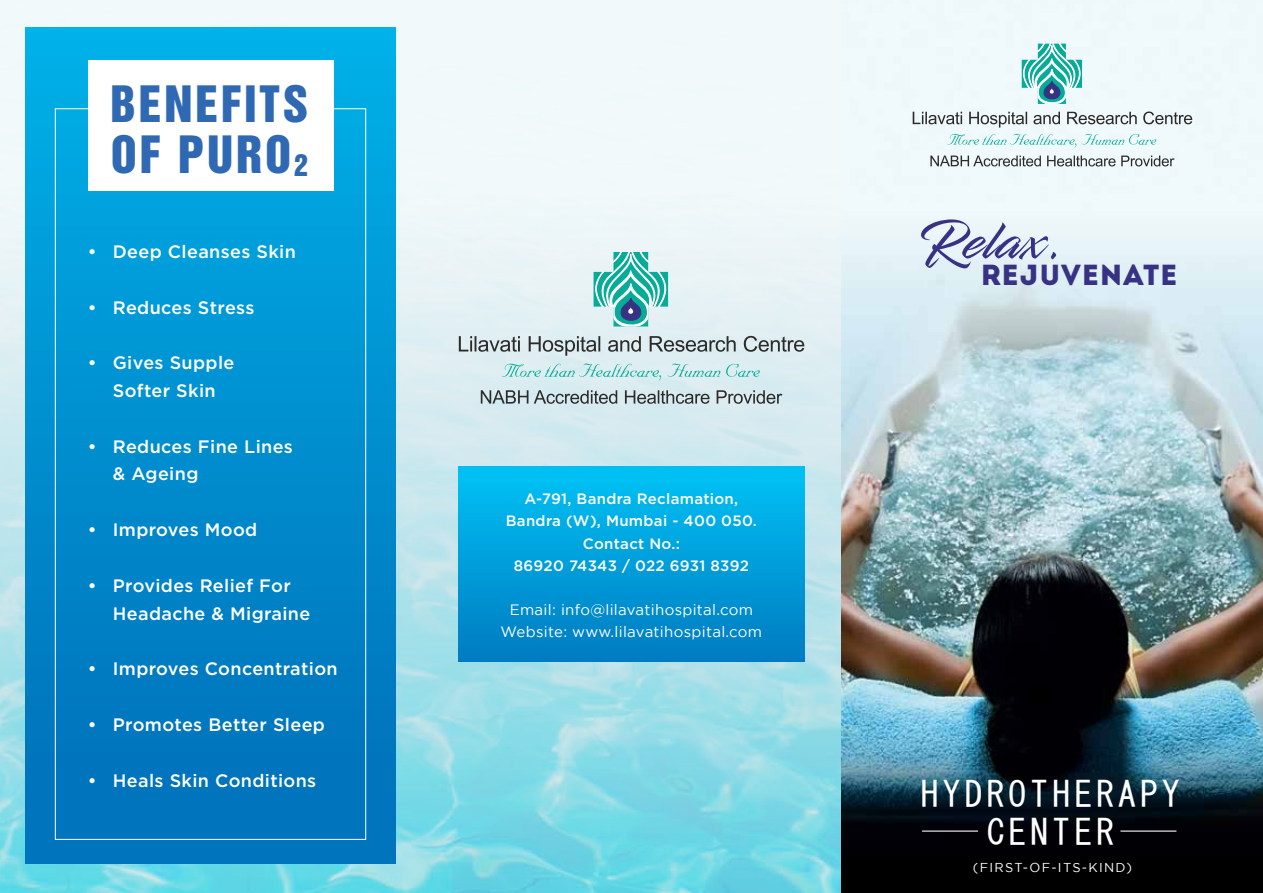
<style>
.page{position:relative;width:1263px;height:893px;background:#fff}
.page>*{position:absolute;margin:0;border:0;box-sizing:border-box;transform-origin:0 0}
.t1{font:53.25px "Infinite Stroke";letter-spacing:.02em;color:#383285}
.t2{font:47.1px "Helvetica Inserat LT Std";letter-spacing:.06em;color:#3069b3}
.t3{font:45.9px "Helvetica Inserat LT Std";letter-spacing:.06em;color:#3069b3}
.t4{font:35.4px/38.2px "MS Gothic";letter-spacing:.12em;color:#fff;text-align:center}
.t5{font:28.95px "Intro";letter-spacing:.02em;color:#383285}
.t6{font:500 18px/27.6px "Gotham";letter-spacing:.02em;color:#fff}
.t7{font:500 15px/22.2px "Gotham";letter-spacing:.02em;color:#fff;text-align:center}
.t8{font:15px/22.2px "Gotham";letter-spacing:.02em;color:#fff;text-align:center}
.t9{font:12.9px "Gotham";letter-spacing:.1em;color:#fff}
.s1{font-size:27.45px}
</style>
<div class="page">
<img style="left:0;top:0;width:842px;height:893px">
<img style="left:842px;top:0;width:421px;height:893px">
<svg style="left:912px;top:112px;width:280px;height:16px"></svg>
<svg style="left:1021px;top:39px;width:61px;height:65px"></svg>
<svg style="left:947px;top:134px;width:209px;height:14px"></svg>
<svg style="left:930px;top:156px;width:244px;height:10px"></svg>
<div style="left:459px;top:466px;width:345px;height:195px;background:linear-gradient(to bottom,#00c2f5,#007bc1)"></div>
<svg style="left:459px;top:336px;width:345px;height:20px;background:#b4bfc2"></svg>
<svg style="left:593px;top:246px;width:75px;height:80px;background:#86ceca"></svg>
<svg style="left:502px;top:364px;width:258px;height:16px;background:#bfe4e5"></svg>
<svg style="left:481px;top:390px;width:301px;height:14px;background:#a3b0b3"></svg>
<div style="left:26px;top:27px;width:369px;height:836px;background:linear-gradient(to bottom,#00b0e8,#026fb8)"></div>
<div style="left:88px;top:61px;width:245px;height:130px;background:#fff"></div>
<hr style="left:922px;top:830px;width:56px;height:2px;background:#fff">
<hr style="left:1120px;top:830px;width:56px;height:2px;background:#fff">
<h3 class="t3" style="left:111px;top:77px;width:199px">BENEFITS</h3>
<h2 class="t2" style="left:111px;top:126px;width:198px">OF PURO<span class="s1">2</span></h2>
<p class="t6" style="left:88px;top:237px;width:210px">• Deep Cleanses Skin</p>
<p class="t6" style="left:88px;top:293px;width:168px">• Reduces Stress</p>
<p class="t6" style="left:88px;top:349px;width:148px;text-align:center">• Gives Supple<br>Softer Skin</p>
<p class="t6" style="left:113px;top:432px;width:182px;text-indent:-25px">• Reduces Fine Lines &amp; Ageing</p>
<p class="t6" style="left:88px;top:516px;width:171px">• Improves Mood</p>
<p class="t6" style="left:113px;top:572px;width:199px;text-indent:-25px">• Provides Relief For<br>Headache &amp; Migraine</p>
<p class="t6" style="left:88px;top:655px;width:251px">• Improves Concentration</p>
<p class="t6" style="left:88px;top:711px;width:239px">• Promotes Better Sleep</p>
<p class="t6" style="left:88px;top:767px;width:230px">• Heals Skin Conditions</p>
<p class="t7" style="left:506px;top:487px;width:253px">A-791, Bandra Reclamation,<br>Bandra (W), Mumbai - 400 050.<br>Contact No.:<br>86920 74343 / 022 6931 8392</p>
<p class="t8" style="left:501px;top:598px;width:263px">Email: info@lilavatihospital.com<br>Website: www.lilavatihospital.com</p>
<h1 class="t1" style="left:918px;top:208px;width:150px">Relax.</h1>
<h3 class="t5" style="left:981px;top:258px;width:198px">REJUVENATE</h3>
<h3 class="t4" style="left:921px;top:775px;width:260px">HYDROTHERAPY<br>CENTER</h3>
<p class="t9" style="left:973px;top:860px;width:161px">(FIRST-OF-ITS-KIND)</p>
</div>
